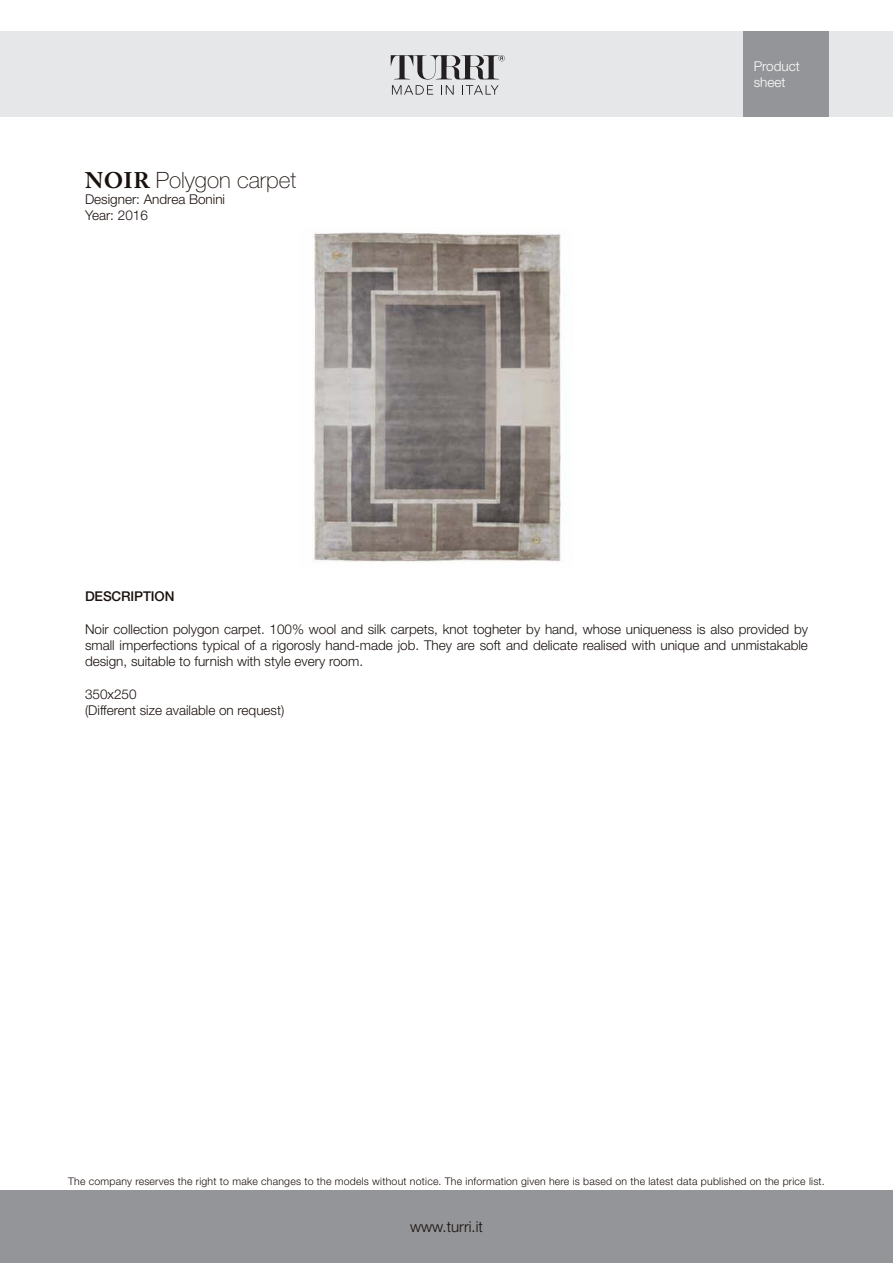
<style>
.page{position:relative;width:893px;height:1263px;background:#fff}
.page>*{position:absolute;margin:0;border:0;box-sizing:border-box;transform-origin:0 0}
.t1{font:100 22.5px "Helvetica Neue";color:#1a110d}
.t2{font:300 15px "Helvetica Neue";color:#1a110d}
.t3{font:300 13.5px/16.2px "Helvetica Neue";color:#1a110d;text-align:justify}
.t4{font:300 13.5px/16.2px "Helvetica Neue";color:#fff}
.t5{font:500 13.5px "Helvetica Neue";letter-spacing:-.01em;color:#1a110d}
.t6{font:300 10.5px "Helvetica Neue";letter-spacing:.02em;color:#1a110d}
.s1{font-family:"Adobe Caslon Pro";font-weight:700}
</style>
<div class="page">
<div style="left:0;top:32px;width:893px;height:85px;background:#e6e7e9"></div>
<div style="left:0;top:1191px;width:893px;height:72px;background:#939598"></div>
<div style="left:743px;top:32px;width:85px;height:85px;background:#939598"></div>
<svg style="left:391px;top:55px;width:114px;height:40px"></svg>
<img style="left:312px;top:232px;width:249px;height:331px">
<p class="t1" style="left:85px;top:167px;width:213px"><span class="s1">NOIR</span> Polygon carpet</p>
<p class="t3" style="left:85px;top:191px;width:142px">Designer: Andrea Bonini</p>
<p class="t3" style="left:85px;top:207px;width:64px">Year: 2016</p>
<p class="t4" style="left:754px;top:58px;width:48px">Product sheet</p>
<p class="t5" style="left:85px;top:588px;width:91px">DESCRIPTION</p>
<p class="t3" style="left:85px;top:621px;width:724px">Noir collection polygon carpet. 100% wool and silk carpets, knot togheter by hand, whose uniqueness is also provided by small imperfections typical of a rigorosly hand-made job. They are soft and delicate realised with unique and unmistakable design, suitable to furnish with style every room.</p>
<p class="t3" style="left:85px;top:685px;width:53px">350x250</p>
<p class="t3" style="left:85px;top:702px;width:201px">(Different size available on request)</p>
<p class="t6" style="left:68px;top:1175px;width:758px">The company reserves the right to make changes to the models without notice. The information given here is based on the latest data published on the price list.</p>
<p class="t2" style="left:410px;top:1217px;width:74px">www.turri.it</p>
</div>
